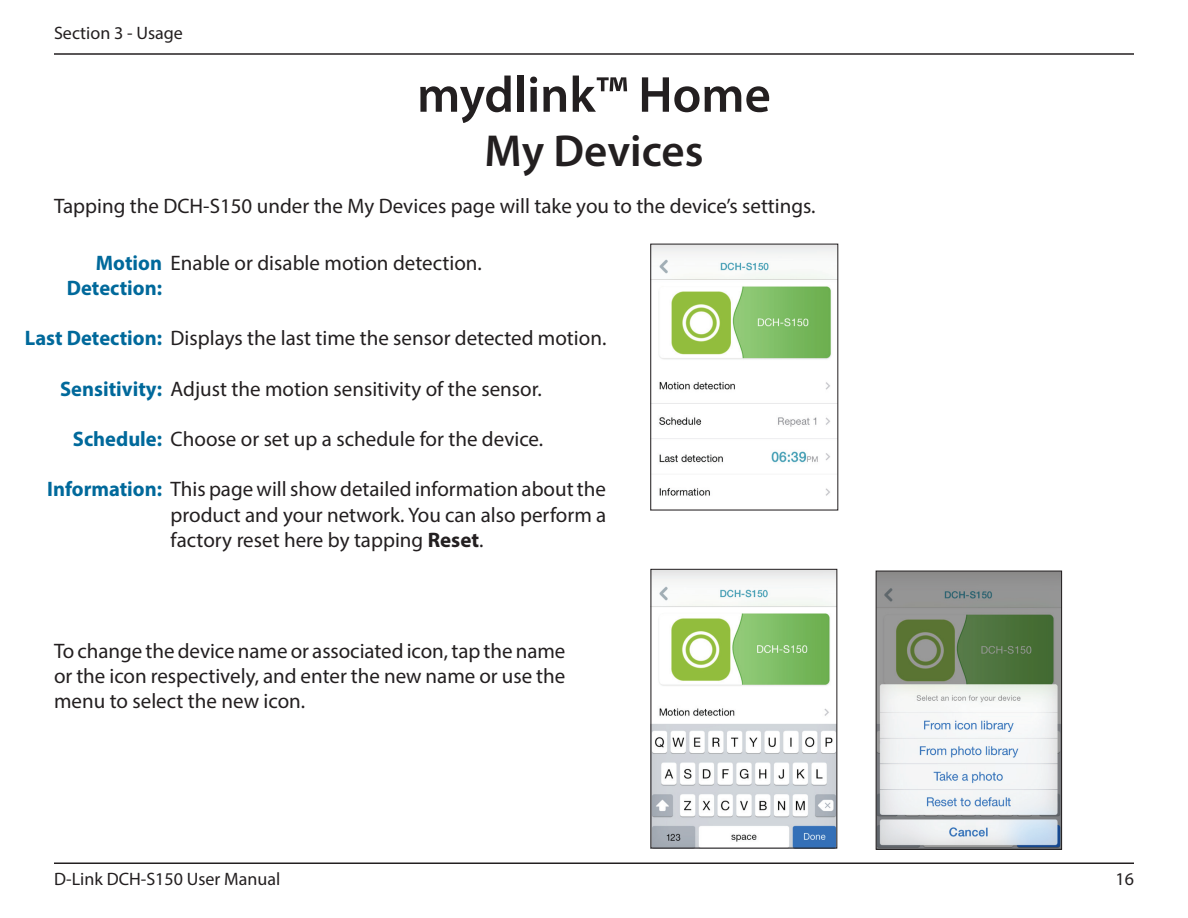
<style>
.page{position:relative;width:1188px;height:918px;background:#fff}
.page>*{position:absolute;margin:0;border:0;box-sizing:border-box;transform-origin:0 0}
.t1{font:600 51px "Myriad Pro";color:#231f20}
.t2{font:600 45px "Myriad Pro";color:#231f20}
.t3{font:21px/25.2px "Myriad Pro";color:#231f20;text-align:justify}
.t4{font:18px "Myriad Pro";color:#231f20}
.s1{font-weight:700;color:#00699b}
.s2{font-weight:700}
</style>
<div class="page">
<hr style="left:54px;top:53px;width:1080px;height:2px;background:#231f20">
<hr style="left:54px;top:862px;width:1080px;height:2px;background:#231f20">
<img style="left:653px;top:246px;width:183px;height:250px">
<img style="left:653px;top:571px;width:182px;height:275px">
<img style="left:878px;top:573px;width:182px;height:274px">
<div style="left:876px;top:571px;width:186px;height:278px;border:1px solid #231f20"></div>
<p class="t4" style="left:54px;top:22px;width:130px">Section 3 - Usage</p>
<h1 class="t1" style="left:417px;top:62px;width:355px">mydlink™ Home</h1>
<h2 class="t2" style="left:484px;top:122px;width:221px">My Devices</h2>
<p class="t3" style="left:54px;top:193px;width:763px">Tapping the DCH-S150 under the My Devices page will take you to the device’s settings.</p>
<p class="t3" style="left:67px;top:250px;width:417px;text-indent:29px"><span class="s1">Motion</span> Enable or disable motion detection.<br><span class="s1">Detection:</span></p>
<p class="t3" style="left:25px;top:325px;width:583px"><span class="s1">Last Detection:</span> Displays the last time the sensor detected motion.</p>
<p class="t3" style="left:60px;top:376px;width:483px"><span class="s1">Sensitivity:</span> Adjust the motion sensitivity of the sensor.</p>
<p class="t3" style="left:73px;top:426px;width:472px"><span class="s1">Schedule:</span> Choose or set up a schedule for the device.</p>
<p class="t3" style="left:171px;top:476px;width:437px;text-indent:-124px"><span class="s1">Information:</span> This page will show detailed information about the product and your network. You can also perform a factory reset here by tapping <span class="s2">Reset</span>.</p>
<p class="t3" style="left:54px;top:638px;width:513px">To change the device name or associated icon, tap the name or the icon respectively, and enter the new name or use the menu to select the new icon.</p>
<p class="t4" style="left:54px;top:868px;width:228px">D-Link DCH-S150 User Manual</p>
<p class="t4" style="left:1116px;top:868px;width:20px">16</p>
</div>
